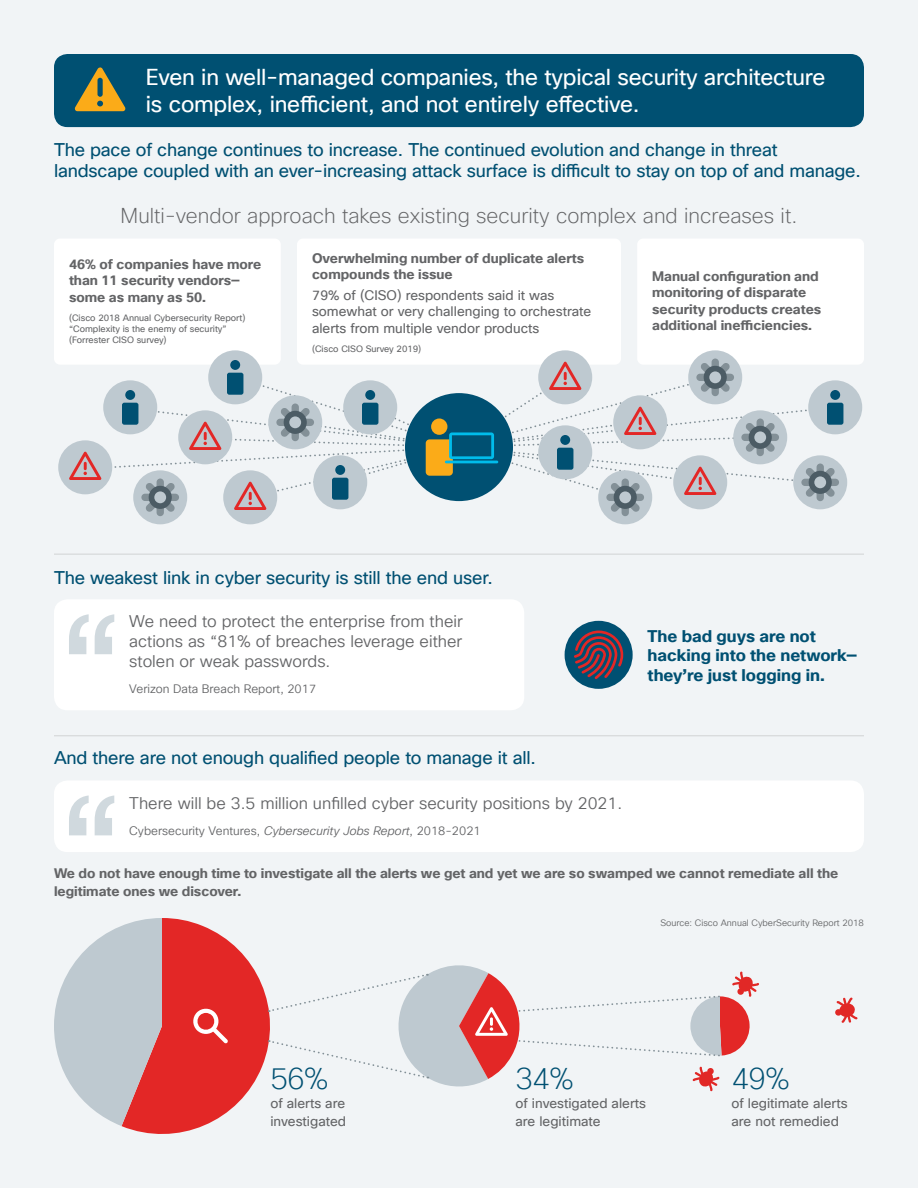
<style>
.page{position:relative;width:918px;height:1188px;background:#f1f4f6}
.page>*{position:absolute;margin:0;border:0;box-sizing:border-box;transform-origin:0 0}
.t1{font:200 30px "Cisco Sans TT";color:#005072}
.t2{font:22.5px/27px "Cisco Sans TT";letter-spacing:-.01em;color:#fff}
.t3{font:200 21px "Cisco Sans TT";color:#636466}
.t4{font:18px/21px "Cisco Sans TT";letter-spacing:-.01em;color:#005072}
.t5{font:16.5px/19.8px "Cisco Sans TT Light";color:#636466;text-align:justify}
.t6{font:700 16.5px/19.5px "Cisco Sans TT";color:#005072}
.t7{font:700 13.5px/16.2px "Cisco Sans TT";color:#636466}
.t8{font:13.5px/18px "Cisco Sans TT";color:#636466}
.t9{font:12px "Cisco Sans TT Light";color:#636466}
.t10{font:9px/10.8px "Cisco Sans TT";color:#636466}
.t11{font:9px "Cisco Sans TT Light";color:#636466}
.s1{font-style:italic}
</style>
<div class="page">
<div style="left:54px;top:54px;width:810px;height:73px;background:#005072;border-radius:14px"></div>
<svg style="left:75px;top:67px;width:51px;height:44px"></svg>
<hr style="left:54px;top:735px;width:810px;height:1px;background:#d1d3d4">
<hr style="left:54px;top:554px;width:810px;height:1px;background:#d1d3d4">
<div style="left:565px;top:621px;width:68px;height:68px;background:#005072;border-radius:50%"></div>
<svg style="left:574px;top:631px;width:49px;height:48px"></svg>
<div style="left:54px;top:599px;width:470px;height:111px;background:#fff;border-radius:14px"></div>
<svg style="left:69px;top:614px;width:45px;height:40px"></svg>
<div style="left:54px;top:780px;width:810px;height:72px;background:#fff;border-radius:14px"></div>
<svg style="left:69px;top:795px;width:45px;height:40px"></svg>
<svg style="left:835px;top:1009px;width:7px;height:7px"></svg>
<svg style="left:837px;top:997px;width:21px;height:26px"></svg>
<svg style="left:54px;top:918px;width:705px;height:216px"></svg>
<div style="left:54px;top:239px;width:227px;height:126px;background:#fff;border-radius:6px"></div>
<div style="left:297px;top:239px;width:324px;height:126px;background:#fff;border-radius:6px"></div>
<div style="left:637px;top:239px;width:227px;height:126px;background:#fff;border-radius:6px"></div>
<div style="left:538px;top:350px;width:54px;height:54px;background:#bec9d0;border-radius:50%"></div>
<div style="left:58px;top:440px;width:54px;height:54px;background:#bec9d0;border-radius:50%"></div>
<div style="left:223px;top:470px;width:54px;height:54px;background:#bec9d0;border-radius:50%"></div>
<div style="left:208px;top:350px;width:54px;height:54px;background:#bec9d0;border-radius:50%"></div>
<div style="left:808px;top:380px;width:54px;height:54px;background:#bec9d0;border-radius:50%"></div>
<div style="left:827px;top:403px;width:16px;height:22px;background:#005072;border-radius:2px"></div>
<div style="left:688px;top:350px;width:54px;height:54px;background:#bec9d0;border-radius:50%"></div>
<div style="left:793px;top:455px;width:54px;height:54px;background:#bec9d0;border-radius:50%"></div>
<div style="left:598px;top:470px;width:54px;height:54px;background:#bec9d0;border-radius:50%"></div>
<div style="left:133px;top:470px;width:54px;height:54px;background:#bec9d0;border-radius:50%"></div>
<svg style="left:69px;top:359px;width:770px;height:157px"></svg>
<h2 class="t2" style="left:146px;top:64px;width:681px">Even in well-managed companies, the typical security architecture is complex, inefficient, and not entirely effective.</h2>
<h3 class="t4" style="left:54px;top:140px;width:808px">The pace of change continues to increase. The continued evolution and change in threat landscape coupled with an ever-increasing attack surface is difficult to stay on top of and manage.</h3>
<h3 class="t3" style="left:121px;top:202px;width:678px">Multi-vendor approach takes existing security complex and increases it.</h3>
<p class="t7" style="left:69px;top:257px;width:194px">46% of companies have more than 11 security vendors— some as many as 50.</p>
<p class="t10" style="left:69px;top:313px;width:178px">(Cisco 2018 Annual Cybersecurity Report) “Complexity is the enemy of security” (Forrester CISO survey)</p>
<p class="t7" style="left:312px;top:251px;width:274px">Overwhelming number of duplicate alerts compounds the issue</p>
<p class="t8" style="left:312px;top:288px;width:281px;line-height:16.2px">79% of (CISO) respondents said it was somewhat or very challenging to orchestrate alerts from multiple vendor products</p>
<p class="t10" style="left:312px;top:344px;width:111px">(Cisco CISO Survey 2019)</p>
<p class="t7" style="left:652px;top:269px;width:171px">Manual configuration and monitoring of disparate security products creates additional inefficiencies.</p>
<h3 class="t4" style="left:54px;top:568px;width:440px">The weakest link in cyber security is still the end user.</h3>
<p class="t5" style="left:129px;top:612px;width:335px">We need to protect the enterprise from their actions as “81% of breaches leverage either stolen or weak passwords.</p>
<p class="t9" style="left:129px;top:681px;width:188px">Verizon Data Breach Report, 2017</p>
<h3 class="t4" style="left:54px;top:748px;width:484px">And there are not enough qualified people to manage it all.</h3>
<p class="t5" style="left:129px;top:793px;width:494px">There will be 3.5 million unfilled cyber security positions by 2021.</p>
<p class="t9" style="left:129px;top:823px;width:353px">Cybersecurity Ventures, <span class="s1">Cybersecurity Jobs Report</span>, 2018-2021</p>
<p class="t6" style="left:648px;top:627px;width:211px">The bad guys are not hacking into the network— they’re just logging in.</p>
<p class="t7" style="left:54px;top:864px;width:786px;line-height:18px">We do not have enough time to investigate all the alerts we get and yet we are so swamped we cannot remediate all the legitimate ones we discover.</p>
<p class="t11" style="left:660px;top:917px;width:205px">Source: Cisco Annual CyberSecurity Report 2018</p>
<h1 class="t1" style="left:270px;top:1059px;width:60px">56%</h1>
<h1 class="t1" style="left:731px;top:1059px;width:60px">49%</h1>
<h1 class="t1" style="left:515px;top:1059px;width:60px">34%</h1>
<p class="t8" style="left:270px;top:1095px;width:77px">of alerts are investigated</p>
<p class="t8" style="left:515px;top:1095px;width:132px">of investigated alerts are legitimate</p>
<p class="t8" style="left:731px;top:1095px;width:118px">of legitimate alerts are not remedied</p>
</div>
